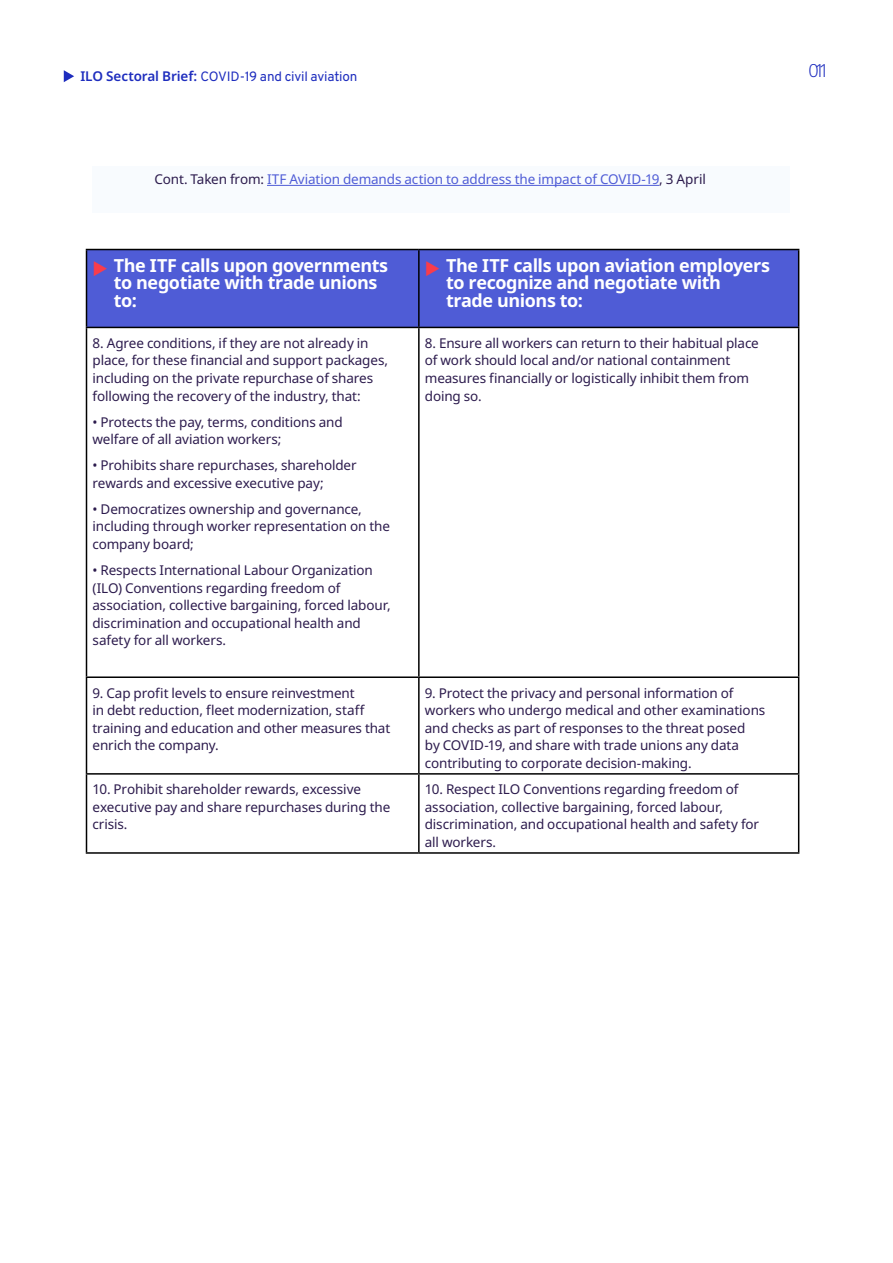
<style>
.page{position:relative;width:893px;height:1263px;background:#fff}
.page>*{position:absolute;margin:0;border:0;box-sizing:border-box;transform-origin:0 0}
.t1{font:700 18px/17.5px "Noto Sans";letter-spacing:-.025em;color:#fff}
.t2{font:300 18px "Noto Sans";color:#1e2dbe}
.Briefing_A4_-_Body{font:13.5px/17.5px "Noto Sans";letter-spacing:-.01em;color:#2c1b4d}
.Briefing_A4_-_Body-2{font:13.5px "Noto Sans";letter-spacing:-.01em;color:#4f5cd6}
.Briefing_A4_-_Subhea{font:13.5px "Overpass";letter-spacing:-.01em;color:#1e2dbe}
.s1{font-family:"Noto Sans";font-weight:600}
.s2{color:#2c1b4d}
</style>
<div class="page">
<svg style="left:64px;top:70px;width:10px;height:12px"></svg>
<div style="left:92px;top:166px;width:697px;height:47px;background:#f8fbfe"></div>
<hr style="left:267px;top:185px;width:392px;height:1px;background:#4f5cd6">
<div style="left:87px;top:250px;width:711px;height:77px;background:#4f5cd6"></div>
<hr style="left:86px;top:249px;width:333px;height:1px;background:#000">
<hr style="left:86px;top:250px;width:1px;height:77px;background:#000">
<hr style="left:419px;top:249px;width:380px;height:1px;background:#000">
<hr style="left:418px;top:250px;width:2px;height:77px;background:#000">
<hr style="left:798px;top:250px;width:1px;height:77px;background:#000">
<hr style="left:86px;top:327px;width:333px;height:1px;background:#000">
<hr style="left:86px;top:328px;width:1px;height:348px;background:#000">
<hr style="left:419px;top:327px;width:380px;height:1px;background:#000">
<hr style="left:418px;top:328px;width:2px;height:348px;background:#000">
<hr style="left:798px;top:328px;width:1px;height:348px;background:#000">
<hr style="left:86px;top:676px;width:333px;height:2px;background:#000">
<hr style="left:86px;top:678px;width:1px;height:95px;background:#000">
<hr style="left:419px;top:676px;width:380px;height:2px;background:#000">
<hr style="left:418px;top:678px;width:2px;height:95px;background:#000">
<hr style="left:798px;top:678px;width:1px;height:95px;background:#000">
<hr style="left:86px;top:773px;width:333px;height:2px;background:#000">
<hr style="left:86px;top:775px;width:1px;height:77px;background:#000">
<hr style="left:419px;top:773px;width:380px;height:2px;background:#000">
<hr style="left:418px;top:775px;width:2px;height:77px;background:#000">
<hr style="left:798px;top:775px;width:1px;height:77px;background:#000">
<hr style="left:86px;top:852px;width:333px;height:2px;background:#000">
<hr style="left:419px;top:852px;width:380px;height:2px;background:#000">
<svg style="left:94px;top:260px;width:13px;height:16px"></svg>
<svg style="left:426px;top:260px;width:13px;height:16px"></svg>
<p class="Briefing_A4_-_Subhea" style="left:80px;top:67px;width:279px"><span class="s1">ILO Sectoral Brief:</span> COVID-19 and civil aviation</p>
<h1 class="t2" style="left:808px;top:57px;width:22px">011</h1>
<p class="Briefing_A4_-_Body-2" style="left:155px;top:170px;width:553px"><span class="s2">Cont. Taken from:</span> ITF Aviation demands action to address the impact of COVID-19<span class="s2">, 3 April</span></p>
<p class="t1" style="left:114px;top:257px;width:276px">The ITF calls upon governments to negotiate with trade unions to:</p>
<p class="t1" style="left:446px;top:257px;width:325px">The ITF calls upon aviation employers to recognize and negotiate with trade unions to:</p>
<p class="Briefing_A4_-_Body" style="left:92px;top:334px;width:297px">8. Agree conditions, if they are not already in place, for these financial and support packages, including on the private repurchase of shares following the recovery of the industry, that:</p>
<p class="Briefing_A4_-_Body" style="left:92px;top:413px;width:252px">• Protects the pay, terms, conditions and welfare of all aviation workers;</p>
<p class="Briefing_A4_-_Body" style="left:92px;top:457px;width:266px">• Prohibits share repurchases, shareholder rewards and excessive executive pay;</p>
<p class="Briefing_A4_-_Body" style="left:92px;top:500px;width:299px">• Democratizes ownership and governance, including through worker representation on the company board;</p>
<p class="Briefing_A4_-_Body" style="left:92px;top:562px;width:300px">• Respects International Labour Organization (ILO) Conventions regarding freedom of association, collective bargaining, forced labour, discrimination and occupational health and safety for all workers.</p>
<p class="Briefing_A4_-_Body" style="left:425px;top:334px;width:336px">8. Ensure all workers can return to their habitual place of work should local and/or national containment measures financially or logistically inhibit them from doing so.</p>
<p class="Briefing_A4_-_Body" style="left:92px;top:684px;width:299px">9. Cap profit levels to ensure reinvestment<br>in debt reduction, fleet modernization, staff training and education and other measures that enrich the company.</p>
<p class="Briefing_A4_-_Body" style="left:425px;top:684px;width:342px">9. Protect the privacy and personal information of workers who undergo medical and other examinations and checks as part of responses to the threat posed<br>by COVID-19, and share with trade unions any data contributing to corporate decision-making.</p>
<p class="Briefing_A4_-_Body" style="left:92px;top:781px;width:299px">10. Prohibit shareholder rewards, excessive executive pay and share repurchases during the crisis.</p>
<p class="Briefing_A4_-_Body" style="left:425px;top:781px;width:336px">10. Respect ILO Conventions regarding freedom of association, collective bargaining, forced labour, discrimination, and occupational health and safety for all workers.</p>
</div>
